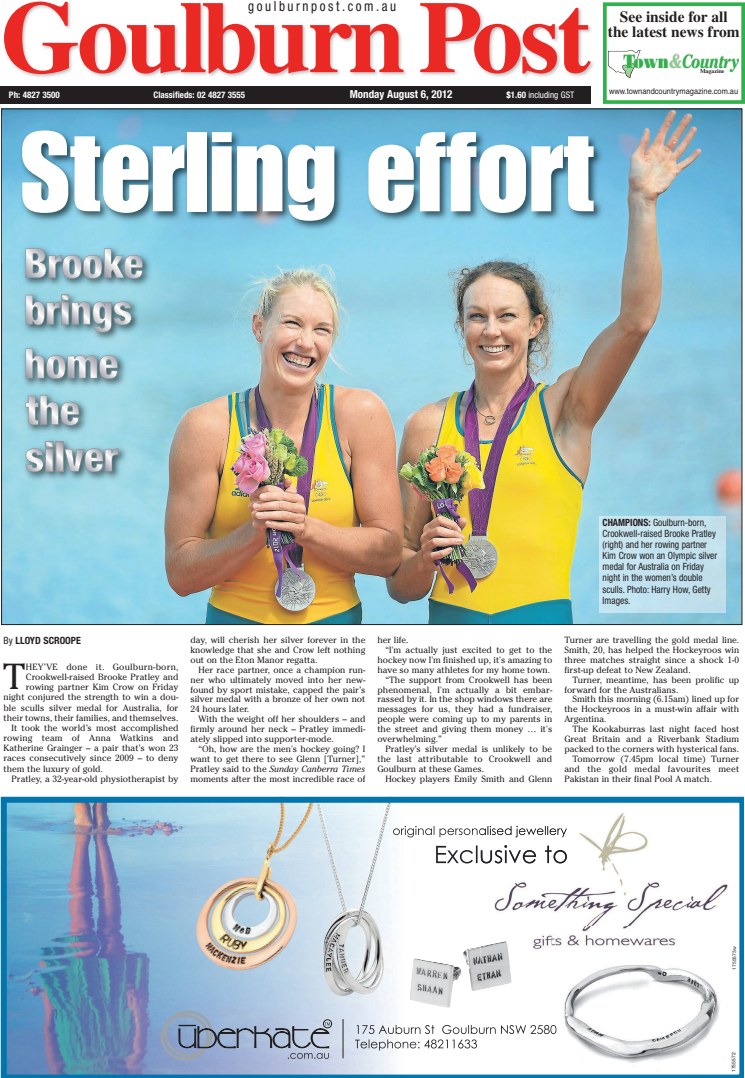
<style>
.page{position:relative;width:745px;height:1078px;background:#fff}
.page>*{position:absolute;margin:0;border:0;box-sizing:border-box;transform-origin:0 0}
.t1{font:110.8px "Impact";color:#fff}
.t2{font:700 102px "Times";letter-spacing:-.03em;color:#ea2924}
.t3{font:36px "Cheltenham";color:#231f20}
.t4{font:italic 700 18.8px "Cheltenham";letter-spacing:-.04em;color:#30b24a;scale:.81 1}
.t5{font:700 15.5px/14.6px "Times";color:#231f20;text-align:center}
.t6{font:condensed 14px "Helvetica Neue";letter-spacing:.195em;color:#231f20;scale:.93 1}
.t7{font:700 condensed 11px "Helvetica Neue";color:#fff}
.t8{font:condensed 10px/11px "Helvetica Neue";color:#231f20;scale:.95 1}
.t9{font:700 condensed 10px "Helvetica Neue";color:#231f20}
.t10{font:9px/9.9px "Cheltenham";color:#231f20;text-align:justify}
.t11{font:9px "Cheltenham";letter-spacing:.02em;color:#231f20}
.t12{font:700 condensed 9px "Helvetica Neue";color:#fff}
.t13{font:condensed 9px "Helvetica Neue";color:#fff}
.t14{font:8.2px "Helvetica";color:#231f20;scale:.9 1}
.t15{font:700 5.8px "Times";color:#231f20}
.t16{font:5px "Helvetica Neue Roman+PRIIYS";color:#231f20}
.t17{font:5px "Helvetica+OLJELP";color:#231f20}
.s1{font-weight:700}
.s2{font-family:"Bodoni Poster";font-weight:400;font-style:normal;color:#d1d2d4}
.s3{color:#8dca8a}
.s4{font-weight:400}
.s5{font-style:italic}
</style>
<div class="page">
<img style="left:0;top:2px;width:645px;height:107px">
<div style="left:0;top:86px;width:590px;height:17px;background:#231f20"></div>
<img style="left:3px;top:111px;width:736px;height:511px">
<img style="left:1px;top:124px;width:1px;height:139px">
<img style="left:2px;top:115px;width:678px;height:148px">
<img style="left:20px;top:243px;width:135px;height:48px">
<img style="left:20px;top:289px;width:123px;height:55px">
<img style="left:20px;top:436px;width:110px;height:48px">
<img style="left:20px;top:343px;width:110px;height:48px">
<img style="left:20px;top:389px;width:71px;height:48px">
<div style="left:56px;top:441px;width:7px;height:30px;border:1px solid #939598"></div>
<div style="left:45px;top:441px;width:8px;height:6px;border:1px solid #939598"></div>
<svg style="left:26px;top:442px;width:92px;height:30px;background:#a6bac2"></svg>
<svg style="left:26px;top:395px;width:53px;height:30px;background:#aabcc3"></svg>
<svg style="left:26px;top:348px;width:92px;height:31px;background:#a7bdc6"></svg>
<svg style="left:26px;top:295px;width:105px;height:37px;background:#a0b9c1"></svg>
<svg style="left:26px;top:248px;width:117px;height:31px;background:#a4bbc5"></svg>
<div style="left:599px;top:516px;width:125px;height:96px;background:#c4e3ef"></div>
<div style="left:606px;top:6px;width:134px;height:94px;background:#fff"></div>
<div style="left:602px;top:2px;width:142px;height:102px;border:4px solid #30b24a"></div>
<svg style="left:608px;top:50px;width:32px;height:28px"></svg>
<img style="left:1px;top:796px;width:742px;height:281px">
<img style="left:409px;top:946px;width:102px;height:61px">
<svg style="left:393px;top:825px;width:87px;height:12px"></svg>
<img style="left:480px;top:812px;width:252px;height:151px">
<img style="left:480px;top:844px;width:86px;height:19px">
<img style="left:480px;top:941px;width:29px;height:22px">
<img style="left:491px;top:825px;width:75px;height:12px">
<h3 class="t6" style="left:248px;top:1px;width:160px">goulburnpost.com.au</h3>
<h2 class="t2" style="left:0;top:1px;width:591px">Goulburn Post</h2>
<p class="t12" style="left:9px;top:92px;width:52px">Ph: 4827 3500</p>
<p class="t12" style="left:153px;top:92px;width:93px">Classifieds: 02 4827 3555</p>
<p class="t7" style="left:349px;top:91px;width:104px">Monday August 6, 2012</p>
<p class="t13" style="left:506px;top:92px;width:69px"><span class="s1">$1.60</span> including GST</p>
<h1 class="t1" style="left:21px;top:132px;width:574px">Sterling effort</h1>
<h3 class="t5" style="left:607px;top:11px;width:133px">See inside for all the latest news from</h3>
<h3 class="t4" style="left:623px;top:54px;width:143px"><span class="s2">Town</span><span class="s3">&amp;</span>Country</h3>
<p class="t15" style="left:699px;top:69px;width:26px">Magazine</p>
<p class="t14" style="left:608px;top:88px;width:145px">www.townandcountrymagazine.com.au</p>
<p class="t8" style="left:602px;top:518px;width:122px"><span class="s1">CHAMPIONS:</span> Goulburn-born,<br>Crookwell-raised Brooke Pratley (right) and her rowing partner<br>Kim Crow won an Olympic silver medal for Australia on Friday night in the women’s double sculls. Photo: Harry How, Getty<br>Images.</p>
<p class="t9" style="left:3px;top:636px;width:79px"><span class="s4">By</span> LLOYD SCROOPE</p>
<h3 class="t3" style="left:3px;top:663px;width:25px">T</h3>
<p class="t11" style="left:26px;top:663px;width:154px">HEY’VE done it. Goulburn-born,</p>
<p class="t10" style="left:26px;top:672px;width:154px">Crookwell-raised Brooke Pratley and</p>
<p class="t10" style="left:26px;top:682px;width:154px">rowing partner Kim Crow on Friday</p>
<p class="t10" style="left:3px;top:693px;width:176px">night conjured the strength to win a dou-</p>
<p class="t10" style="left:3px;top:703px;width:176px">ble sculls silver medal for Australia, for</p>
<p class="t10" style="left:3px;top:713px;width:176px">their towns, their families, and themselves.</p>
<p class="t10" style="left:11px;top:723px;width:168px">It took the world’s most accomplished</p>
<p class="t11" style="left:3px;top:734px;width:176px">rowing team of Anna Watkins and</p>
<p class="t10" style="left:3px;top:744px;width:176px">Katherine Grainger – a pair that’s won 23</p>
<p class="t10" style="left:3px;top:754px;width:176px">races consecutively since 2009 – to deny</p>
<p class="t10" style="left:3px;top:764px;width:101px">them the luxury of gold.</p>
<p class="t10" style="left:11px;top:774px;width:168px">Pratley, a 32-year-old physiotherapist by</p>
<p class="t10" style="left:190px;top:635px;width:176px">day, will cherish her silver forever in the knowledge that she and Crow left nothing out on the Eton Manor regatta.</p>
<p class="t10" style="left:190px;top:665px;width:176px;text-indent:8px">Her race partner, once a champion run&shy;ner who ultimately moved into her new&shy;found by sport mistake, capped the pair’s silver medal with a bronze of her own not 24 hours later.</p>
<p class="t10" style="left:190px;top:715px;width:176px;text-indent:8px">With the weight off her shoulders – and firmly around her neck – Pratley immedi&shy;ately slipped into supporter-mode.</p>
<p class="t10" style="left:190px;top:744px;width:176px;text-indent:8px">“Oh, how are the men's hockey going? I want to get there to see Glenn [Turner],” Pratley said to the <span class="s5">Sunday Canberra Times </span>moments after the most incredible race of</p>
<p class="t10" style="left:377px;top:635px;width:33px">her life.</p>
<p class="t10" style="left:385px;top:645px;width:168px">“I'm actually just excited to get to the</p>
<p class="t10" style="left:377px;top:655px;width:176px">hockey now I'm finished up, it's amazing to</p>
<p class="t10" style="left:377px;top:665px;width:174px">have so many athletes for my home town.</p>
<p class="t10" style="left:385px;top:675px;width:168px">“The support from Crookwell has been</p>
<p class="t10" style="left:377px;top:685px;width:176px">phenomenal, I'm actually a bit embar-</p>
<p class="t10" style="left:377px;top:695px;width:176px">rassed by it. In the shop windows there are</p>
<p class="t10" style="left:377px;top:705px;width:176px">messages for us, they had a fundraiser,</p>
<p class="t10" style="left:377px;top:715px;width:176px">people were coming up to my parents in</p>
<p class="t10" style="left:377px;top:725px;width:176px">the street and giving them money … it's</p>
<p class="t10" style="left:377px;top:734px;width:66px">overwhelming.”</p>
<p class="t10" style="left:385px;top:744px;width:168px">Pratley’s silver medal is unlikely to be</p>
<p class="t10" style="left:377px;top:754px;width:176px">the last attributable to Crookwell and</p>
<p class="t10" style="left:377px;top:764px;width:108px">Goulburn at these Games.</p>
<p class="t10" style="left:385px;top:774px;width:168px">Hockey players Emily Smith and Glenn</p>
<p class="t10" style="left:564px;top:635px;width:176px">Turner are travelling the gold medal line.<br>Smith, 20, has helped the Hockeyroos win three matches straight since a shock 1-0 first-up defeat to New Zealand.</p>
<p class="t10" style="left:564px;top:675px;width:176px;text-indent:8px">Turner, meantime, has been prolific up forward for the Australians.</p>
<p class="t10" style="left:564px;top:695px;width:176px;text-indent:8px">Smith this morning (6.15am) lined up for the Hockeyroos in a must-win affair with Argentina.</p>
<p class="t10" style="left:572px;top:725px;width:168px">The Kookaburras last night faced host</p>
<p class="t10" style="left:564px;top:734px;width:176px">Great Britain and a Riverbank Stadium</p>
<p class="t10" style="left:564px;top:744px;width:176px">packed to the corners with hysterical fans.</p>
<p class="t10" style="left:572px;top:754px;width:168px">Tomorrow (7.45pm local time) Turner</p>
<p class="t11" style="left:564px;top:765px;width:176px">and the gold medal favourites meet</p>
<p class="t10" style="left:564px;top:774px;width:149px">Pakistan in their final Pool A match.</p>
<p class="t16" style="left:730px;top:969px;width:25px;rotate:-90deg">1755573w</p>
<p class="t17" style="left:730px;top:1071px;width:21px;rotate:-90deg">1755572</p>
</div>
